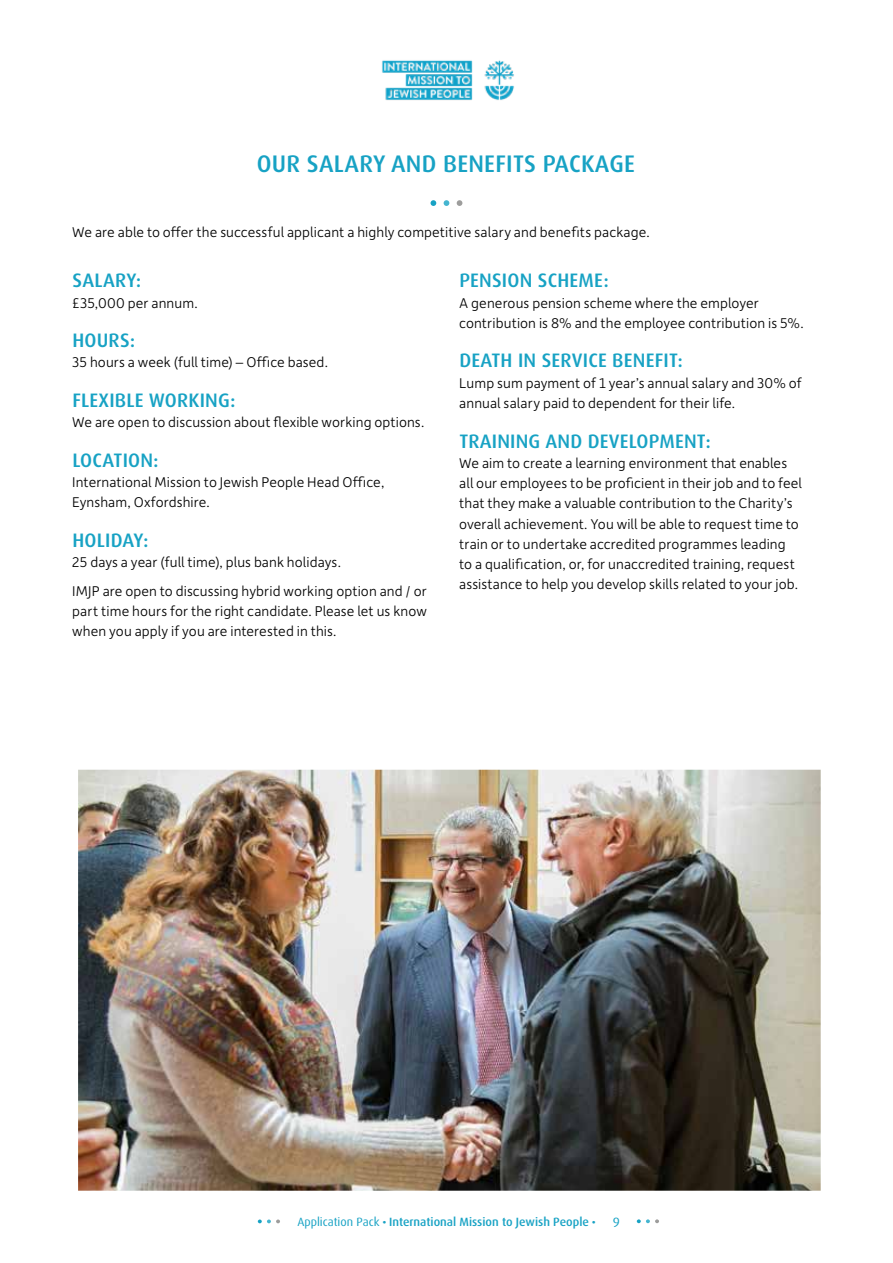
<style>
.page{position:relative;width:893px;height:1263px;background:#fff}
.page>*{position:absolute;margin:0;border:0;box-sizing:border-box;transform-origin:0 0}
.t1{font:500 24px "Dax Pro";letter-spacing:.01em;color:#17a2c4}
.t2{font:500 19.5px "Dax Pro";letter-spacing:.01em;color:#17a2c4}
.t3{font:300 15px/20.2px "Depot New";letter-spacing:.005em;color:#000}
.t4{font:13.5px "Dax Pro";color:#17a2c4}
.t5{font:500 12px "Dax Pro";color:#17a2c4}
.s1{font-weight:400}
.s2{font-family:"Footlight MT Light";font-weight:400}
</style>
<div class="page">
<svg style="left:637px;top:1219px;width:22px;height:4px"></svg>
<svg style="left:258px;top:1219px;width:22px;height:4px"></svg>
<img style="left:382px;top:60px;width:132px;height:40px">
<img style="left:78px;top:770px;width:743px;height:421px">
<svg style="left:431px;top:200px;width:5px;height:6px"></svg>
<svg style="left:444px;top:200px;width:5px;height:6px"></svg>
<svg style="left:457px;top:200px;width:5px;height:6px"></svg>
<h1 class="t1" style="left:257px;top:148px;width:380px">OUR SALARY AND BENEFITS PACKAGE</h1>
<p class="t3" style="left:72px;top:222px;width:579px">We are able to offer the successful applicant a highly competitive salary and benefits package.</p>
<h2 class="t2" style="left:72px;top:268px;width:70px">SALARY:</h2>
<p class="t3" style="left:72px;top:292px;width:127px">£35,000 per annum.</p>
<h2 class="t2" style="left:72px;top:328px;width:64px">HOURS:</h2>
<p class="t3" style="left:72px;top:352px;width:257px">35 hours a week (full time) – Office based.</p>
<h2 class="t2" style="left:72px;top:388px;width:165px">FLEXIBLE WORKING:</h2>
<p class="t3" style="left:72px;top:411px;width:353px">We are open to discussion about flexible working options.</p>
<h2 class="t2" style="left:72px;top:447px;width:88px">LOCATION:</h2>
<p class="t3" style="left:72px;top:471px;width:314px">International Mission to Jewish People Head Office,<br>Eynsham, Oxfordshire.</p>
<h2 class="t2" style="left:72px;top:527px;width:78px">HOLIDAY:</h2>
<p class="t3" style="left:72px;top:547px;width:356px;line-height:28.8px">25 days a year (full time), plus bank holidays.<br>IMJP are open to discussing hybrid working option and / or</p>
<p class="t3" style="left:72px;top:600px;width:356px">part time hours for the right candidate. Please let us know when you apply if you are interested in this.</p>
<h2 class="t2" style="left:459px;top:268px;width:151px">PENSION SCHEME:</h2>
<p class="t3" style="left:459px;top:292px;width:346px">A generous pension scheme where the employer contribution is 8% and the employee contribution is 5%.</p>
<h2 class="t2" style="left:459px;top:348px;width:225px">DEATH IN SERVICE BENEFIT:</h2>
<p class="t3" style="left:459px;top:372px;width:344px">Lump sum payment of 1 year’s annual salary and 30% of annual salary paid to dependent for their life.</p>
<h2 class="t2" style="left:459px;top:428px;width:253px">TRAINING AND DEVELOPMENT:</h2>
<p class="t3" style="left:459px;top:452px;width:344px">We aim to create a learning environment that enables all our employees to be proficient in their job and to feel that they make a valuable contribution to the Charity’s overall achievement. You will be able to request time to train or to undertake accredited programmes leading to a qualification, or, for unaccredited training, request assistance to help you develop skills related to your job.</p>
<p class="t5" style="left:297px;top:1214px;width:300px"><span class="s1">Application Pack</span> <span class="s2">•</span> International Mission to Jewish People <span class="s2">•</span></p>
<p class="t4" style="left:613px;top:1213px;width:9px">9</p>
</div>
